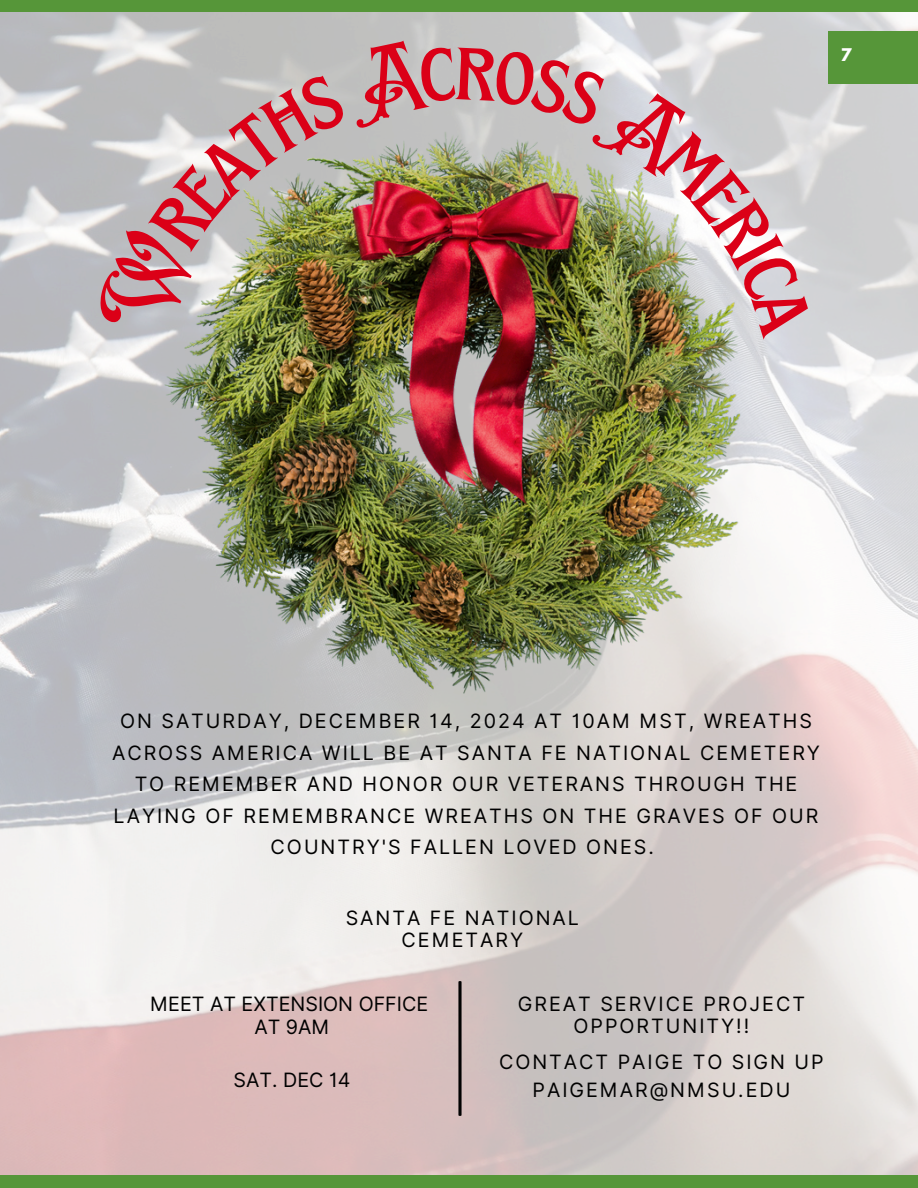
<style>
.page{position:relative;width:918px;height:1188px;background:#fff}
.page>*{position:absolute;margin:0;border:0;box-sizing:border-box;transform-origin:0 0}
.t1{font:19.8px/31.5px "Inter";letter-spacing:.1em;color:#000;text-align:center}
.t2{font:19.8px "Inter";color:#000}
.t3{font:700 15.45px "League Spartan";color:#fff}
</style>
<div class="page">
<img style="left:0;top:12px;width:918px;height:1163px">
<img style="left:459px;top:982px;width:2px;height:133px">
<img style="left:165px;top:343px;width:576px;height:351px">
<div style="left:0;top:0;width:918px;height:12px;background:#569639"></div>
<div style="left:828px;top:32px;width:90px;height:52px;background:#569639"></div>
<div style="left:0;top:1175px;width:918px;height:13px;background:#569639"></div>
<img style="left:91px;top:37px;width:723px;height:306px">
<h1 class="t3" style="left:841px;top:47px;width:12px">7</h1>
<p class="t1" style="left:112px;top:705px;width:710px">ON SATURDAY, DECEMBER 14, 2024 AT 10AM MST, WREATHS ACROSS AMERICA WILL BE AT SANTA FE NATIONAL CEMETERY TO REMEMBER AND HONOR OUR VETERANS THROUGH THE LAYING OF REMEMBRANCE WREATHS ON THE GRAVES OF OUR COUNTRY'S FALLEN LOVED ONES.</p>
<p class="t1" style="left:346px;top:906px;width:235px;line-height:22.5px">SANTA FE NATIONAL<br>CEMETARY</p>
<p class="t2" style="left:150px;top:992px;width:280px">MEET AT EXTENSION OFFICE</p>
<p class="t1" style="left:254px;top:1011px;width:77px">AT 9AM</p>
<p class="t1" style="left:234px;top:1064px;width:118px">SAT. DEC 14</p>
<p class="t1" style="left:518px;top:992px;width:289px;line-height:22.5px">GREAT SERVICE PROJECT<br>OPPORTUNITY!!</p>
<p class="t1" style="left:499px;top:1048px;width:326px;line-height:28.2px">CONTACT PAIGE TO SIGN UP<br>PAIGEMAR@NMSU.EDU</p>
</div>
